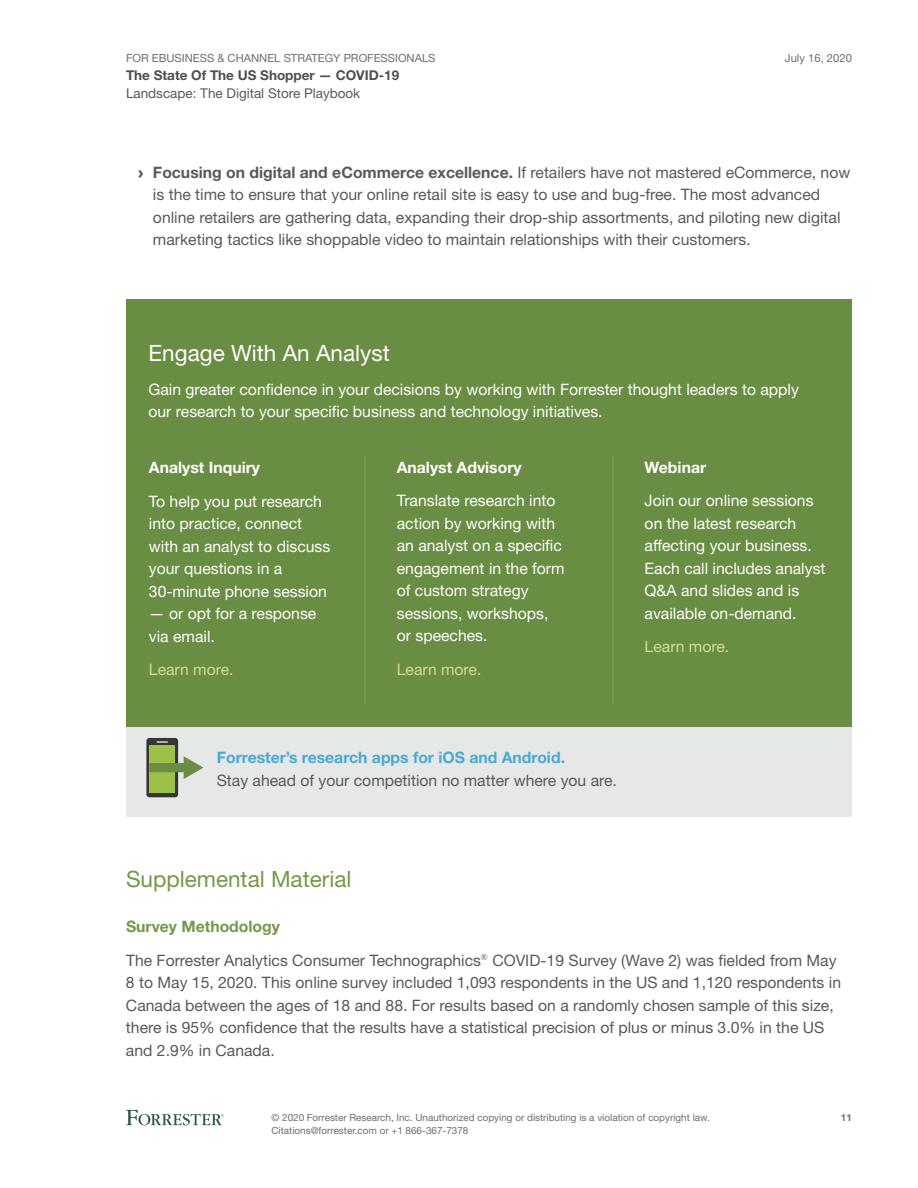
<style>
.page{position:relative;width:918px;height:1188px;background:#fff}
.page>*{position:absolute;margin:0;border:0;box-sizing:border-box;transform-origin:0 0}
.t1{font:22.5px "Helvetica Neue LT Std";color:#769849}
.t2{font:22.5px "Helvetica Neue LT Std";color:#fff}
.t3{font:15.75px/22.5px "Helvetica Neue LT Std";color:#59595b}
.t4{font:15.75px/22.5px "Helvetica Neue LT Std";color:#fff}
.t5{font:700 15.75px "Helvetica Neue LT Std";color:#4aaad1}
.t6{font:700 15.75px "Helvetica Neue LT Std";color:#fff}
.t7{font:15.75px "Helvetica Neue LT Std";color:#cddf96}
.t8{font:13.5px "Helvetica Neue LT Std";color:#59595b}
.t9{font:700 13.5px "Helvetica Neue LT Std";color:#4e4e50}
.t10{font:11.25px "Helvetica Neue LT Std";color:#6d6e70}
.t11{font:9.9px/12.8px "Helvetica Neue LT Std";color:#6d6e70}
.t12{font:700 9.9px "Helvetica Neue LT Std";color:#6d6e70}
.s1{font-family:"Arial";font-weight:900}
.s2{font-weight:700}
.s3{font-weight:700;color:#769849}
</style>
<div class="page">
<svg style="left:126px;top:1110px;width:98px;height:15px"></svg>
<div style="left:126px;top:299px;width:726px;height:428px;background:#698d43"></div>
<hr style="left:364px;top:457px;width:2px;height:247px;background:#73a145">
<hr style="left:612px;top:457px;width:2px;height:247px;background:#73a145">
<div style="left:126px;top:727px;width:726px;height:90px;background:#e6e7e7"></div>
<svg style="left:146px;top:738px;width:32px;height:59px"></svg>
<div style="left:149px;top:745px;width:26px;height:48px;background:#9dc049"></div>
<div style="left:149px;top:763px;width:38px;height:9px;background:#698d43"></div>
<svg style="left:184px;top:756px;width:19px;height:23px"></svg>
<p class="t10" style="left:126px;top:51px;width:311px">For EBusiness &amp; Channel Strategy Professionals</p>
<p class="t9" style="left:126px;top:67px;width:275px">The State Of The US Shopper — COVID-19</p>
<p class="t8" style="left:126px;top:85px;width:236px">Landscape: The Digital Store Playbook</p>
<p class="t10" style="left:785px;top:51px;width:69px">July 16, 2020</p>
<p class="t3" style="left:153px;top:161px;width:699px;text-indent:-15px"><span class="s1">›</span> <span class="s2">Focusing on digital and eCommerce excellence.</span> If retailers have not mastered eCommerce, now is the time to ensure that your online retail site is easy to use and bug-free. The most advanced online retailers are gathering data, expanding their drop-ship assortments, and piloting new digital marketing tactics like shoppable video to maintain relationships with their customers.</p>
<h1 class="t2" style="left:148px;top:339px;width:243px">Engage With An Analyst</h1>
<p class="t4" style="left:148px;top:377px;width:652px">Gain greater confidence in your decisions by working with Forrester thought leaders to apply our research to your specific business and technology initiatives.</p>
<p class="t6" style="left:149px;top:458px;width:113px">Analyst Inquiry</p>
<p class="t4" style="left:149px;top:490px;width:183px">To help you put research into practice, connect with an analyst to discuss your questions in a<br>30-minute phone session</p>
<p class="t4" style="left:149px;top:602px;width:169px">— or opt for a response via email.</p>
<p class="t7" style="left:149px;top:660px;width:86px">Learn more.</p>
<p class="t6" style="left:397px;top:458px;width:126px">Analyst Advisory</p>
<p class="t4" style="left:397px;top:489px;width:169px">Translate research into action by working with an analyst on a specific engagement in the form of custom strategy sessions, workshops, or speeches.</p>
<p class="t7" style="left:397px;top:660px;width:86px">Learn more.</p>
<p class="t6" style="left:645px;top:458px;width:63px">Webinar</p>
<p class="t4" style="left:645px;top:489px;width:182px">Join our online sessions on the latest research affecting your business.<br>Each call includes analyst<br>Q&amp;A and slides and is available on-demand.</p>
<p class="t7" style="left:645px;top:637px;width:86px">Learn more.</p>
<p class="t5" style="left:217px;top:748px;width:350px">Forrester’s research apps for iOS and Android.</p>
<p class="t3" style="left:217px;top:769px;width:402px">Stay ahead of your competition no matter where you are.</p>
<h1 class="t1" style="left:126px;top:865px;width:227px">Supplemental Material</h1>
<p class="t3" style="left:126px;top:909px;width:388px;line-height:33.8px"><span class="s3">Survey Methodology<br></span>The Forrester Analytics Consumer Technographics<sup>®</sup> COVID</p>
<p class="t3" style="left:126px;top:948px;width:717px;text-indent:414px">-19 Survey (Wave 2) was fielded from May 8 to May 15, 2020. This online survey included 1,093 respondents in the US and 1,120 respondents in Canada between the ages of 18 and 88. For results based on a randomly chosen sample of this size, there is 95% confidence that the results have a statistical precision of plus or minus 3.0% in the US and 2.9% in Canada.</p>
<p class="t11" style="left:272px;top:1111px;width:440px">© 2020 Forrester Research, I nc. Unauthorized copying or distributing is a violation of copyright law.<br>Citations@forrester.com or +1 866-367-7378</p>
<p class="t12" style="left:841px;top:1112px;width:13px">11</p>
</div>
